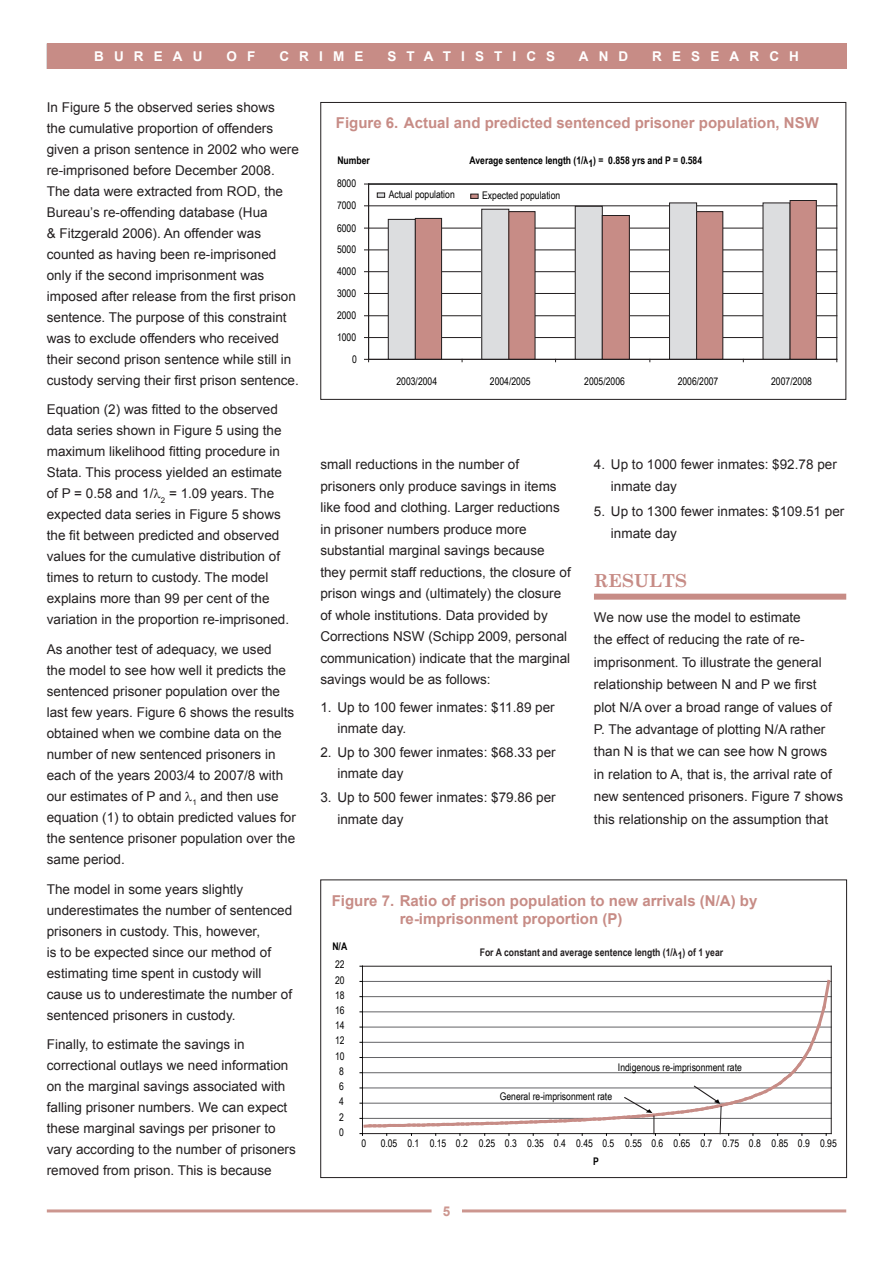
<style>
.page{position:relative;width:893px;height:1263px;background:#fff}
.page>*{position:absolute;margin:0;border:0;box-sizing:border-box;transform-origin:0 0}
.t1{font:700 18px "Century Schoolbook";color:#c78c86}
.t2{font:700 15px/18px "Arial";color:#c78c86}
.t3{font:13.5px/21px "Arial";color:#231f20}
.t4{font:700 13.5px "Arial";letter-spacing:.75em;color:#fff}
.t5{font:10.5px "Arial Narrow";color:#000}
.t6{font:700 10.5px "Arial Narrow";color:#000}
.t7{font:700 10.5px "Arial Narrow";color:#231f20}
</style>
<div class="page">
<hr style="left:47px;top:1209px;width:799px;height:3px;background:#cc968f">
<div style="left:432px;top:1204px;width:29px;height:17px;background:#fff"></div>
<div style="left:47px;top:44px;width:799px;height:25px;background:#c78c86"></div>
<hr style="left:369px;top:337px;width:468px;height:1px;background:#231f20">
<hr style="left:369px;top:315px;width:468px;height:1px;background:#231f20">
<hr style="left:369px;top:293px;width:468px;height:1px;background:#231f20">
<hr style="left:369px;top:271px;width:468px;height:1px;background:#231f20">
<hr style="left:369px;top:250px;width:468px;height:1px;background:#231f20">
<hr style="left:369px;top:228px;width:468px;height:1px;background:#231f20">
<hr style="left:369px;top:206px;width:468px;height:1px;background:#231f20">
<hr style="left:369px;top:184px;width:468px;height:1px;background:#000">
<div style="left:388px;top:219px;width:27px;height:140px;background:#dcdddf"></div>
<div style="left:388px;top:219px;width:27px;height:140px;border:1px solid #231f20"></div>
<div style="left:482px;top:209px;width:27px;height:150px;background:#dcdddf"></div>
<div style="left:482px;top:209px;width:27px;height:150px;border:1px solid #231f20"></div>
<div style="left:575px;top:206px;width:27px;height:153px;background:#dcdddf"></div>
<div style="left:575px;top:206px;width:27px;height:153px;border:1px solid #231f20"></div>
<div style="left:669px;top:203px;width:28px;height:156px;background:#dcdddf"></div>
<div style="left:669px;top:203px;width:28px;height:156px;border:1px solid #231f20"></div>
<div style="left:763px;top:203px;width:27px;height:156px;background:#dcdddf"></div>
<div style="left:415px;top:218px;width:27px;height:141px;background:#c78c86"></div>
<div style="left:415px;top:218px;width:27px;height:141px;border:1px solid #231f20"></div>
<div style="left:509px;top:212px;width:26px;height:147px;background:#c78c86"></div>
<div style="left:602px;top:215px;width:27px;height:144px;background:#c78c86"></div>
<div style="left:602px;top:215px;width:27px;height:144px;border:1px solid #231f20"></div>
<div style="left:697px;top:212px;width:26px;height:147px;background:#c78c86"></div>
<div style="left:696px;top:211px;width:27px;height:148px;border:1px solid #231f20"></div>
<div style="left:790px;top:200px;width:26px;height:159px;background:#c78c86"></div>
<hr style="left:368px;top:184px;width:1px;height:175px;background:#231f20">
<hr style="left:369px;top:359px;width:468px;height:1px;background:#231f20">
<svg style="left:377px;top:193px;width:8px;height:4px"></svg>
<svg style="left:471px;top:194px;width:7px;height:5px"></svg>
<div style="left:320px;top:102px;width:526px;height:298px;border:1px solid #231f20"></div>
<div style="left:594px;top:594px;width:252px;height:6px;background:#c78c86"></div>
<hr style="left:362px;top:966px;width:469px;height:1px;background:#231f20">
<hr style="left:831px;top:966px;width:1px;height:167px;background:#231f20">
<hr style="left:362px;top:966px;width:1px;height:167px;background:#231f20">
<svg style="left:360px;top:978px;width:472px;height:157px"></svg>
<div style="left:320px;top:879px;width:527px;height:299px;border:1px solid #231f20"></div>
<p class="t4" style="left:94px;top:48px;width:110px">BUREAU</p>
<p class="t4" style="left:227px;top:48px;width:30px">O F</p>
<p class="t4" style="left:279px;top:48px;width:85px">CRIME</p>
<p class="t4" style="left:387px;top:48px;width:169px">STATISTICS</p>
<p class="t4" style="left:579px;top:48px;width:51px">AND</p>
<p class="t4" style="left:652px;top:48px;width:148px">RESEARCH</p>
<p class="t3" style="left:47px;top:97px;width:254px">In Figure 5 the observed series shows<br>the cumulative proportion of offenders given a prison sentence in 2002 who were re-imprisoned before December 2008.<br>The data were extracted from ROD, the Bureau’s re-offending database (Hua<br>&amp; Fitzgerald 2006). An offender was counted as having been re-imprisoned only if the second imprisonment was imposed after release from the first prison sentence. The purpose of this constraint was to exclude offenders who received their second prison sentence while still in custody serving their first prison sentence.</p>
<p class="t3" style="left:47px;top:399px;width:244px">Equation (2) was fitted to the observed data series shown in Figure 5 using the maximum likelihood fitting procedure in Stata. This process yielded an estimate of P = 0.58 and 1/ <sub>2</sub> = 1.09 years. The expected data series in Figure 5 shows the fit between predicted and observed values for the cumulative distribution of times to return to custody. The model explains more than 99 per cent of the variation in the proportion re-imprisoned.</p>
<p class="t3" style="left:47px;top:639px;width:251px">As another test of adequacy, we used<br>the model to see how well it predicts the sentenced prisoner population over the last few years. Figure 6 shows the results obtained when we combine data on the number of new sentenced prisoners in each of the years 2003/4 to 2007/8 with our estimates of P and <sub>1</sub> and then use equation (1) to obtain predicted values for the sentence prisoner population over the same period.</p>
<p class="t3" style="left:47px;top:878px;width:247px">The model in some years slightly underestimates the number of sentenced prisoners in custody. This, however,<br>is to be expected since our method of estimating time spent in custody will cause us to underestimate the number of sentenced prisoners in custody.</p>
<p class="t3" style="left:47px;top:1034px;width:251px">Finally, to estimate the savings in correctional outlays we need information on the marginal savings associated with falling prisoner numbers. We can expect these marginal savings per prisoner to vary according to the number of prisoners removed from prison. This is because</p>
<p class="t2" style="left:336px;top:114px;width:485px">Figure 6. Actual and predicted sentenced prisoner population, NSW</p>
<p class="t6" style="left:337px;top:152px;width:34px">Number</p>
<p class="t5" style="left:337px;top:176px;width:21px">8000</p>
<p class="t5" style="left:337px;top:198px;width:21px">7000</p>
<p class="t5" style="left:337px;top:220px;width:21px">6000</p>
<p class="t5" style="left:337px;top:242px;width:21px">5000</p>
<p class="t5" style="left:337px;top:264px;width:21px">4000</p>
<p class="t5" style="left:337px;top:285px;width:21px">3000</p>
<p class="t5" style="left:337px;top:308px;width:21px">2000</p>
<p class="t5" style="left:337px;top:330px;width:21px">1000</p>
<p class="t5" style="left:352px;top:351px;width:6px">0</p>
<p class="t6" style="left:470px;top:152px;width:234px">Average sentence length (1/λ1) = 0.858 yrs and P = 0.584</p>
<p class="t5" style="left:389px;top:187px;width:68px">Actual population</p>
<p class="t5" style="left:482px;top:188px;width:80px">Expected population</p>
<p class="t5" style="left:396px;top:374px;width:42px">2003/2004</p>
<p class="t5" style="left:490px;top:374px;width:42px">2004/2005</p>
<p class="t5" style="left:584px;top:374px;width:42px">2005/2006</p>
<p class="t5" style="left:678px;top:374px;width:42px">2006/2007</p>
<p class="t5" style="left:771px;top:374px;width:42px">2007/2008</p>
<p class="t3" style="left:320px;top:454px;width:252px;line-height:21.5px">small reductions in the number of prisoners only produce savings in items like food and clothing. Larger reductions in prisoner numbers produce more substantial marginal savings because they permit staff reductions, the closure of prison wings and (ultimately) the closure of whole institutions. Data provided by Corrections NSW (Schipp 2009, personal communication) indicate that the marginal savings would be as follows:</p>
<p class="t3" style="left:337px;top:696px;width:219px;line-height:21.5px;text-indent:-17px">1. Up to 100 fewer inmates: $11.89 per inmate day.</p>
<p class="t3" style="left:337px;top:742px;width:220px;line-height:21.5px;text-indent:-17px">2. Up to 300 fewer inmates: $68.33 per inmate day</p>
<p class="t3" style="left:337px;top:787px;width:220px;line-height:21.5px;text-indent:-17px">3. Up to 500 fewer inmates: $79.86 per inmate day</p>
<p class="t3" style="left:611px;top:453px;width:227px;line-height:22.4px;text-indent:-17px">4. Up to 1000 fewer inmates: $92.78 per inmate day</p>
<p class="t3" style="left:611px;top:500px;width:235px;line-height:22.4px;text-indent:-17px">5. Up to 1300 fewer inmates: $109.51 per inmate day</p>
<h1 class="t1" style="left:594px;top:569px;width:93px">RESULTS</h1>
<p class="t3" style="left:594px;top:606px;width:251px;line-height:22.4px">We now use the model to estimate<br>the effect of reducing the rate of re&shy;imprisonment. To illustrate the general relationship between N and P we first<br>plot N/A over a broad range of values of P. The advantage of plotting N/A rather than N is that we can see how N grows<br>in relation to A, that is, the arrival rate of new sentenced prisoners. Figure 7 shows this relationship on the assumption that</p>
<p class="t2" style="left:400px;top:892px;width:359px;text-indent:-68px">Figure 7. Ratio of prison population to new arrivals (N/A) by re-imprisonment proportion (P)</p>
<p class="t6" style="left:332px;top:939px;width:16px">N/A</p>
<p class="t7" style="left:480px;top:945px;width:245px">For A constant and average sentence length (1/λ1) of 1 year</p>
<p class="t5" style="left:335px;top:957px;width:11px">22</p>
<p class="t5" style="left:335px;top:972px;width:11px">20</p>
<p class="t5" style="left:335px;top:987px;width:11px">18</p>
<p class="t5" style="left:335px;top:1003px;width:11px">16</p>
<p class="t5" style="left:335px;top:1018px;width:11px">14</p>
<p class="t5" style="left:335px;top:1033px;width:11px">12</p>
<p class="t5" style="left:335px;top:1048px;width:11px">10</p>
<p class="t5" style="left:339px;top:1063px;width:6px">8</p>
<p class="t5" style="left:339px;top:1079px;width:6px">6</p>
<p class="t5" style="left:339px;top:1094px;width:6px">4</p>
<p class="t5" style="left:339px;top:1109px;width:6px">2</p>
<p class="t5" style="left:339px;top:1124px;width:6px">0</p>
<p class="t5" style="left:618px;top:1060px;width:125px">Indigenous re-imprisonment rate</p>
<p class="t5" style="left:500px;top:1088px;width:114px">General re-imprisonment rate</p>
<p class="t5" style="left:361px;top:1136px;width:6px">0</p>
<p class="t5" style="left:381px;top:1136px;width:458px">0.05 0.1 0.15 0.2 0.25 0.3 0.35 0.4 0.45 0.5 0.55 0.6 0.65 0.7 0.75 0.8 0.85 0.9 0.95</p>
<p class="t6" style="left:593px;top:1153px;width:7px">P</p>
</div>
